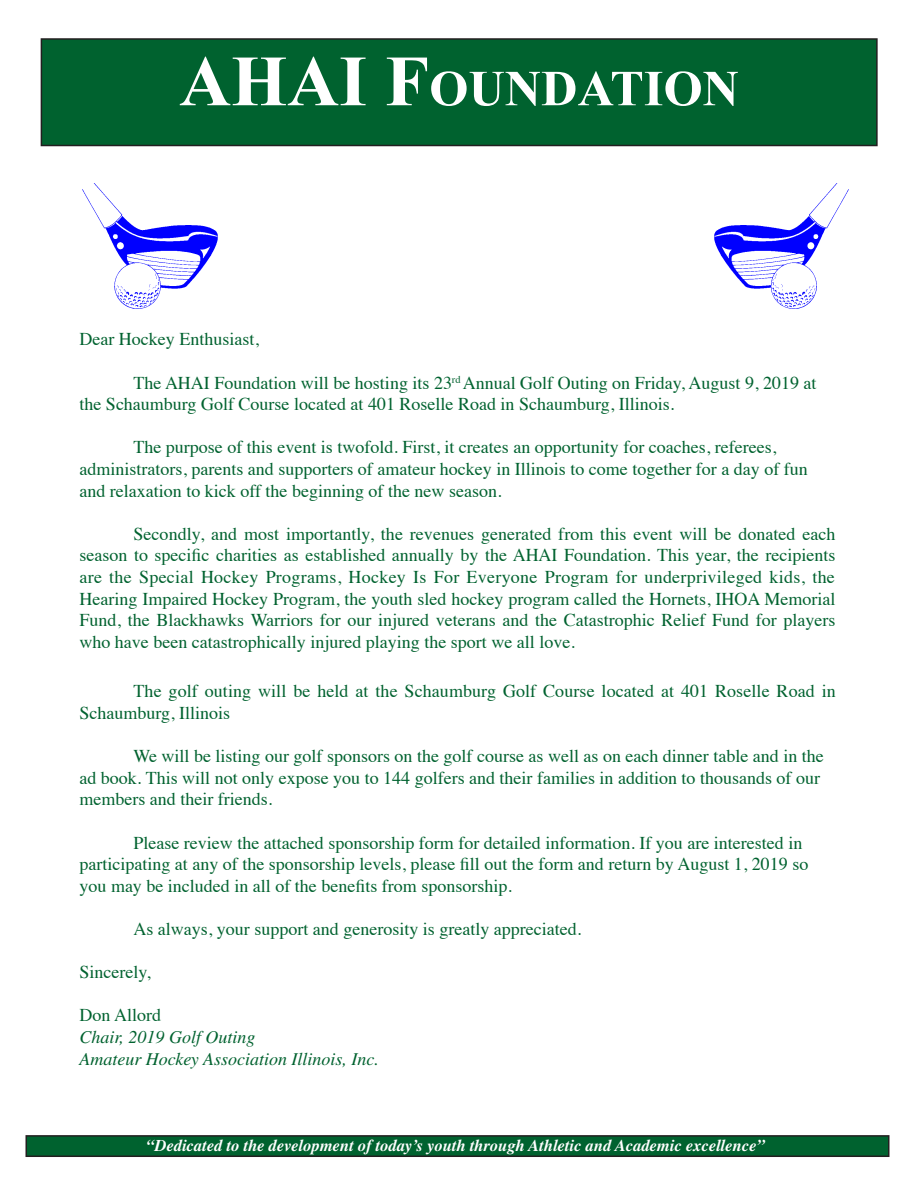
<style>
.page{position:relative;width:918px;height:1188px;background:#fff}
.page>*{position:absolute;margin:0;border:0;box-sizing:border-box;transform-origin:0 0}
.t1{font:700 50.4px "Times New Roman";color:#fff}
.t2{font:18px/21.6px "Times";color:#00622f}
.t3{font:italic 18px "Times";color:#00622f}
.t4{font:italic 700 16.5px "Times";color:#fff}
.s1{font-size:72px}
</style>
<div class="page">
<div style="left:41px;top:39px;width:836px;height:107px;background:#00622f"></div>
<div style="left:41px;top:38px;width:837px;height:108px;border:2px solid #231f20"></div>
<div style="left:26px;top:1136px;width:863px;height:20px;background:#00622f"></div>
<div style="left:26px;top:1135px;width:864px;height:22px;border:2px solid #231f20"></div>
<img style="left:714px;top:183px;width:135px;height:125px">
<img style="left:83px;top:183px;width:135px;height:125px">
<p class="t1" style="left:179px;top:54px;width:561px"><span class="s1">AHAI F</span>OUNDATION</p>
<p class="t2" style="left:80px;top:327px;width:181px">Dear Hockey Enthusiast,</p>
<p class="t2" style="left:80px;top:370px;width:739px;text-indent:54px">The AHAI Foundation will be hosting its 23<sup>rd</sup> Annual Golf Outing on Friday, August 9, 2019 at the Schaumburg Golf Course located at 401 Roselle Road in Schaumburg, Illinois.</p>
<p class="t2" style="left:80px;top:435px;width:730px;text-indent:54px">The purpose of this event is twofold. First, it creates an opportunity for coaches, referees, administrators, parents and supporters of amateur hockey in Illinois to come together for a day of fun and relaxation to kick off the beginning of the new season.</p>
<p class="t2" style="left:80px;top:521px;width:758px;text-align:justify;text-indent:54px">Secondly, and most importantly, the revenues generated from this event will be donated each season to specific charities as established annually by the AHAI Foundation. This year, the recipients are the Special Hockey Programs, Hockey Is For Everyone Program for underprivileged kids, the Hearing Impaired Hockey Program, the youth sled hockey program called the Hornets, IHOA Memorial Fund, the Blackhawks Warriors for our injured veterans and the Catastrophic Relief Fund for players who have been catastrophically injured playing the sport we all love.</p>
<p class="t2" style="left:80px;top:679px;width:758px;text-indent:54px">The golf outing will be held at the Schaumburg Golf Course located at 401 Roselle Road in<br>Schaumburg, Illinois</p>
<p class="t2" style="left:80px;top:744px;width:746px;text-indent:54px">We will be listing our golf sponsors on the golf course as well as on each dinner table and in the ad book. This will not only expose you to 144 golfers and their families in addition to thousands of our members and their friends.</p>
<p class="t2" style="left:80px;top:830px;width:730px;text-indent:54px">Please review the attached sponsorship form for detailed information. If you are interested in participating at any of the sponsorship levels, please fill out the form and return by August 1, 2019 so you may be included in all of the benefits from sponsorship.</p>
<p class="t2" style="left:134px;top:917px;width:449px">As always, your support and generosity is greatly appreciated.</p>
<p class="t2" style="left:80px;top:960px;width:73px">Sincerely,</p>
<p class="t2" style="left:80px;top:1003px;width:83px">Don Allord</p>
<p class="t3" style="left:80px;top:1027px;width:178px">Chair, 2019 Golf Outing</p>
<p class="t3" style="left:80px;top:1049px;width:301px">Amateur Hockey Association Illinois, Inc.</p>
<p class="t4" style="left:147px;top:1136px;width:620px">“Dedicated to the development of today’s youth through Athletic and Academic excellence”</p>
</div>
